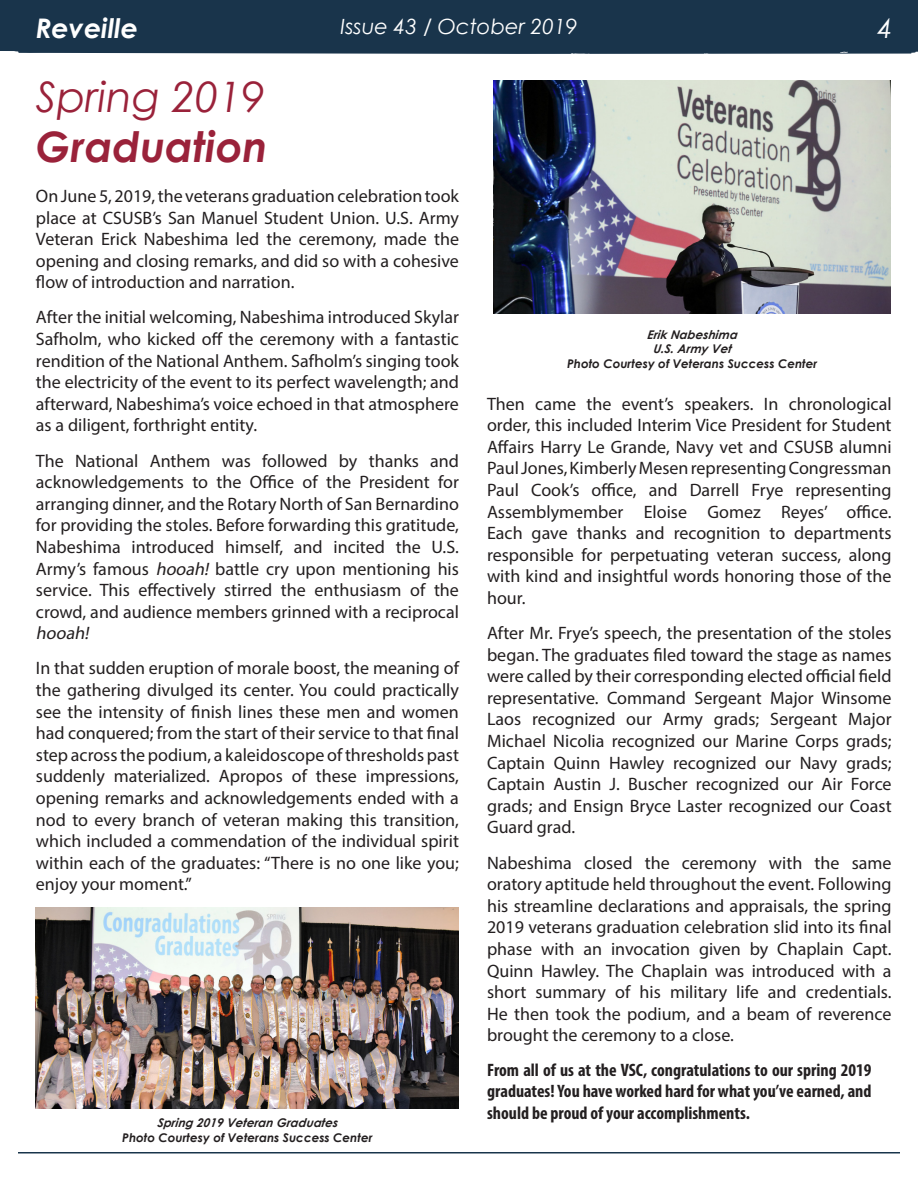
<style>
.page{position:relative;width:918px;height:1188px;background:#fff}
.page>*{position:absolute;margin:0;border:0;box-sizing:border-box;transform-origin:0 0}
.t1{font:italic 42px "Century Gothic";color:#9a223a}
.t2{font:italic 700 42px "Century Gothic";color:#9a223a}
.t3{font:italic 700 27px "Century Gothic";color:#fff}
.t4{font:italic 27px "Century Gothic";color:#fff}
.t5{font:italic 21px "Century Gothic";color:#fff}
.t6{font:18px/21.6px "Myriad Pro";color:#231f20;text-align:justify}
.t7{font:700 condensed 18px/21.6px "Myriad Pro";color:#231f20;text-align:justify}
.t8{font:italic 700 12px "Century Gothic";color:#231f20}
.s1{font-style:italic}
</style>
<div class="page">
<hr style="left:18px;top:1152px;width:882px;height:2px;background:#19344b">
<div style="left:0;top:0;width:918px;height:54px;background:#19344b"></div>
<img style="left:36px;top:908px;width:423px;height:200px">
<img style="left:494px;top:80px;width:397px;height:233px">
<h2 class="t3" style="left:36px;top:8px;width:104px">Reveille</h2>
<p class="t5" style="left:341px;top:11px;width:238px">Issue 43 / October 2019</p>
<h2 class="t4" style="left:878px;top:10px;width:16px">4</h2>
<p class="t1" style="left:36px;top:67px;width:231px">Spring 2019</p>
<p class="t2" style="left:36px;top:115px;width:233px">Graduation</p>
<p class="t6" style="left:36px;top:185px;width:425px">On June 5, 2019, the veterans graduation celebration took place at CSUSB’s San Manuel Student Union. U.S. Army Veteran Erick Nabeshima led the ceremony, made the opening and closing remarks, and did so with a cohesive flow of introduction and narration.</p>
<p class="t6" style="left:36px;top:306px;width:425px">After the initial welcoming, Nabeshima introduced Skylar Safholm, who kicked off the ceremony with a fantastic rendition of the National Anthem. Safholm’s singing took the electricity of the event to its perfect wavelength; and afterward, Nabeshima’s voice echoed in that atmosphere as a diligent, forthright entity.</p>
<p class="t6" style="left:36px;top:449px;width:425px">The National Anthem was followed by thanks and acknowledgements to the Office of the President for arranging dinner, and the Rotary North of San Bernardino for providing the stoles. Before forwarding this gratitude, Nabeshima introduced himself, and incited the U.S.<br>Army’s famous <span class="s1">hooah!</span> battle cry upon mentioning his service. This effectively stirred the enthusiasm of the crowd, and audience members grinned with a reciprocal <span class="s1">hooah!</span></p>
<p class="t6" style="left:36px;top:657px;width:425px">In that sudden eruption of morale boost, the meaning of the gathering divulged its center. You could practically see the intensity of finish lines these men and women had conquered; from the start of their service to that final step across the podium, a kaleidoscope of thresholds past suddenly materialized. Apropos of these impressions, opening remarks and acknowledgements ended with a nod to every branch of veteran making this transition, which included a commendation of the individual spirit within each of the graduates: “There is no one like you; enjoy your moment.”</p>
<p class="t8" style="left:157px;top:1114px;width:185px">Spring 2019 Veteran Graduates</p>
<p class="t8" style="left:122px;top:1128px;width:252px">Photo Courtesy of Veterans Success Center</p>
<p class="t8" style="left:647px;top:325px;width:95px">Erik Nabeshima</p>
<p class="t8" style="left:653px;top:340px;width:83px">U.S.Army Vet</p>
<p class="t8" style="left:567px;top:354px;width:252px">Photo Courtesy of Veterans Success Center</p>
<p class="t6" style="left:487px;top:392px;width:406px">Then came the event’s speakers. In chronological order, this included Interim Vice President for Student Affairs Harry Le Grande, Navy vet and CSUSB alumni Paul Jones, Kimberly Mesen representing Congressman Paul Cook’s office, and Darrell Frye representing Assemblymember Eloise Gomez Reyes’ office.<br>Each gave thanks and recognition to departments responsible for perpetuating veteran success, along with kind and insightful words honoring those of the hour.</p>
<p class="t6" style="left:487px;top:622px;width:406px">After Mr. Frye’s speech, the presentation of the stoles began. The graduates filed toward the stage as names were called by their corresponding elected official field representative. Command Sergeant Major Winsome Laos recognized our Army grads; Sergeant Major Michael Nicolia recognized our Marine Corps grads; Captain Quinn Hawley recognized our Navy grads; Captain Austin J. Buscher recognized our Air Force grads; and Ensign Bryce Laster recognized our Coast Guard grad.</p>
<p class="t6" style="left:487px;top:851px;width:406px">Nabeshima closed the ceremony with the same oratory aptitude held throughout the event. Following his streamline declarations and appraisals, the spring 2019 veterans graduation celebration slid into its final phase with an invocation given by Chaplain Capt.<br>Quinn Hawley. The Chaplain was introduced with a short summary of his military life and credentials.<br>He then took the podium, and a beam of reverence brought the ceremony to a close.</p>
<p class="t7" style="left:487px;top:1058px;width:386px">From all of us at the VSC, congratulations to our spring 2019 graduates! You have worked hard for what you’ve earned, and should be proud of your accomplishments.</p>
</div>
